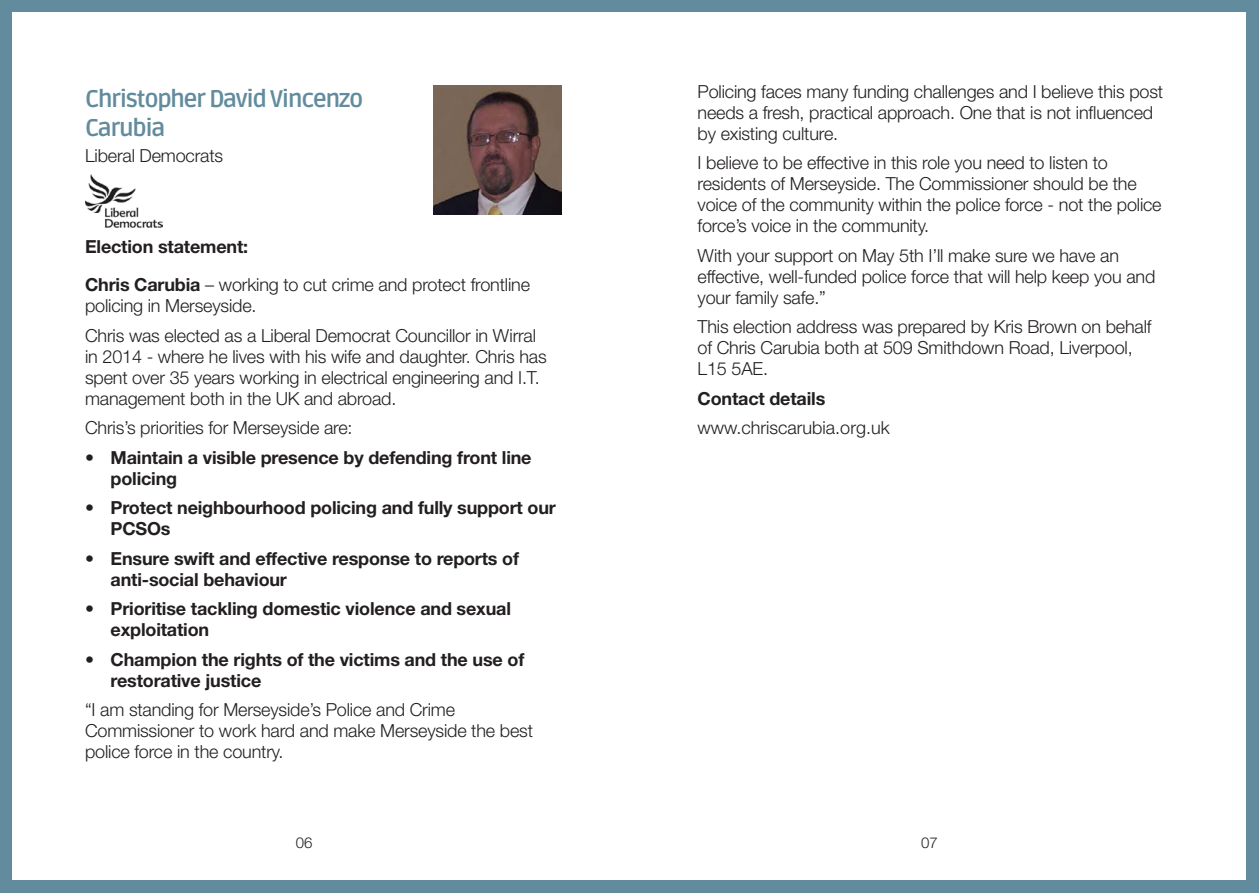
<style>
.page{position:relative;width:1259px;height:893px;background:#628c9d}
.page>*{position:absolute;margin:0;border:0;box-sizing:border-box;transform-origin:0 0}
.Candidate_name{font:700 24px/29.2px "Ruda";letter-spacing:-.06em;color:#628c9d}
.Body_text{font:300 18px/21px "Helvetica Neue LT Std";letter-spacing:-.01em;color:#231f20}
.Election_statement{font:700 18px/21px "Helvetica Neue LT Std";letter-spacing:-.01em;color:#231f20}
.Body_text-2{font:700 18px "Helvetica Neue LT Std";letter-spacing:-.01em;color:#231f20}
.t1{font:300 15px "Helvetica Neue LT Std";color:#231f20}
.s1{font-weight:700}
.s2{font-weight:300}
</style>
<div class="page">
<div style="left:13px;top:13px;width:1233px;height:867px;background:#fff"></div>
<img style="left:85px;top:174px;width:78px;height:54px">
<img style="left:434px;top:85px;width:127px;height:130px">
<p class="Candidate_name" style="left:85px;top:85px;width:280px">Christopher David Vincenzo<br>Carubia</p>
<p class="Body_text" style="left:85px;top:144px;width:140px">Liberal Democrats</p>
<p class="Election_statement" style="left:85px;top:236px;width:165px">Election statement:</p>
<p class="Body_text" style="left:85px;top:274px;width:446px"><span class="s1">Chris Carubia</span> – working to cut crime and protect frontline policing in Merseyside.</p>
<p class="Body_text" style="left:85px;top:324px;width:463px">Chris was elected as a Liberal Democrat Councillor in Wirral in 2014 - where he lives with his wife and daughter. Chris has spent over 35 years working in electrical engineering and I.T. management both in the UK and abroad.</p>
<p class="Body_text" style="left:85px;top:417px;width:269px">Chris’s priorities for Merseyside are:</p>
<p class="Election_statement" style="left:111px;top:446px;width:422px;text-indent:-26px"><span class="s2">•</span> Maintain a visible presence by defending front line policing</p>
<p class="Election_statement" style="left:111px;top:497px;width:447px;text-indent:-26px"><span class="s2">•</span> Protect neighbourhood policing and fully support our<br>PCSOs</p>
<p class="Election_statement" style="left:111px;top:547px;width:410px;text-indent:-26px"><span class="s2">•</span> Ensure swift and effective response to reports of anti-social behaviour</p>
<p class="Election_statement" style="left:111px;top:598px;width:402px;text-indent:-26px"><span class="s2">•</span> Prioritise tackling domestic violence and sexual exploitation</p>
<p class="Election_statement" style="left:111px;top:648px;width:415px;text-indent:-26px"><span class="s2">•</span> Champion the rights of the victims and the use of restorative justice</p>
<p class="Body_text" style="left:85px;top:699px;width:449px">“I am standing for Merseyside’s Police and Crime<br>Commissioner to work hard and make Merseyside the best police force in the country.</p>
<p class="Body_text" style="left:697px;top:81px;width:467px">Policing faces many funding challenges and I believe this post needs a fresh, practical approach. One that is not influenced by existing culture.</p>
<p class="Body_text" style="left:697px;top:152px;width:465px">I believe to be effective in this role you need to listen to residents of Merseyside. The Commissioner should be the voice of the community within the police force - not the police force’s voice in the community.</p>
<p class="Body_text" style="left:697px;top:245px;width:459px">With your support on May 5th I’ll make sure we have an effective, well-funded police force that will help keep you and your family safe.”</p>
<p class="Body_text" style="left:697px;top:316px;width:455px">This election address was prepared by Kris Brown on behalf of Chris Carubia both at 509 Smithdown Road, Liverpool,<br>L15 5AE.</p>
<p class="Body_text-2" style="left:697px;top:387px;width:129px">Contact details</p>
<p class="Body_text" style="left:697px;top:417px;width:194px">www.chriscarubia.org.uk</p>
<p class="t1" style="left:296px;top:834px;width:18px">06</p>
<p class="t1" style="left:921px;top:834px;width:18px">07</p>
</div>
